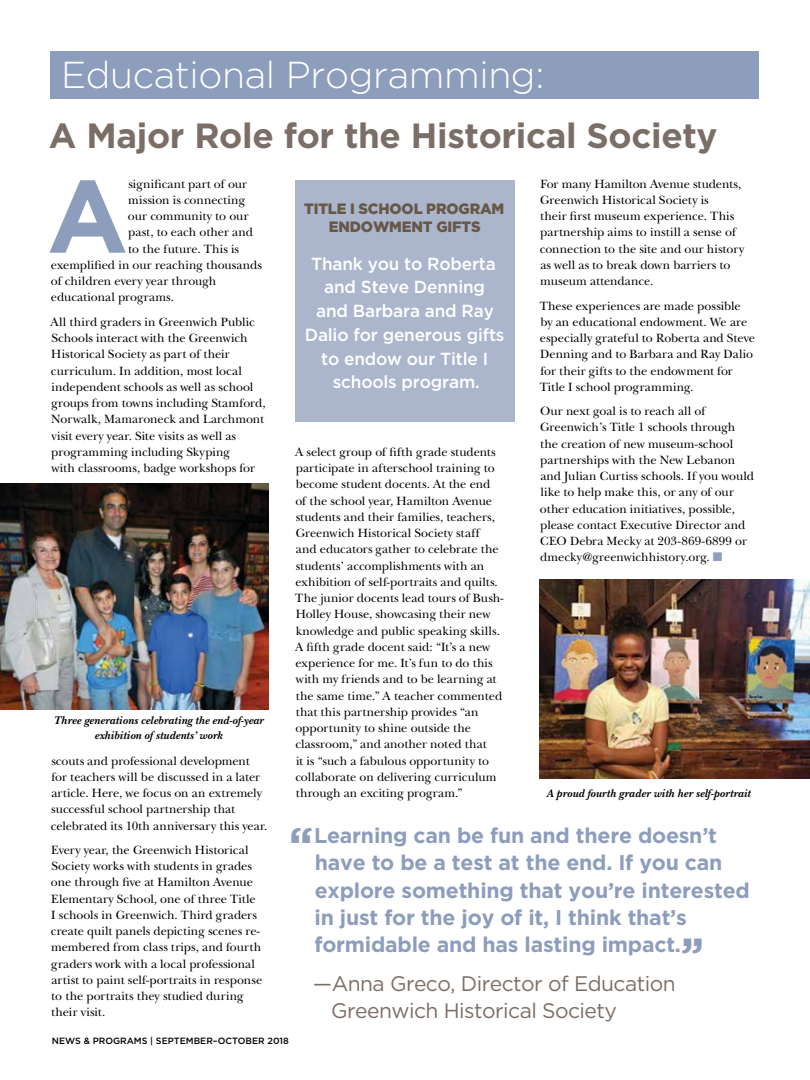
<style>
.page{position:relative;width:810px;height:1080px;background:#fff}
.page>*{position:absolute;margin:0;border:0;box-sizing:border-box;transform-origin:0 0}
.t1{font:700 102.75px "Gotham";color:#8d9dbc}
.t2{font:300 37.5px "Gotham";letter-spacing:-.01em;color:#fff}
.t3{font:700 35px "Gotham";letter-spacing:-.01em;color:#7b6e66}
.t4{font:700 21.25px/27.2px "Gotham";letter-spacing:-.01em;color:#8d9dbc}
.t5{font:21px/27.2px "Gotham";letter-spacing:-.025em;color:#7b6e66}
.t6{font:500 17.5px/23.8px "Gotham";letter-spacing:-.01em;color:#fff;text-align:center}
.t7{font:900 15px/18.8px "Gotham";letter-spacing:-.01em;color:#675747;text-align:center}
.t8{font:12.5px/16.2px "New Baskerville";color:#000}
.t9{font:italic 700 11.5px/15px "New Baskerville";letter-spacing:.01em;color:#000;text-align:center}
.t10{font:500 9px "Gotham";color:#000}
.s1{color:#8d9dbc}
.s2{font-size:47px}
.s3{font-size:46.25px}
</style>
<div class="page">
<div style="left:51px;top:51px;width:708px;height:48px;background:#8d9dbc"></div>
<div style="left:295px;top:180px;width:219px;height:242px;background:#abb6cd"></div>
<img style="left:539px;top:580px;width:271px;height:199px">
<img style="left:0;top:484px;width:269px;height:225px">
<h2 class="t2" style="left:61px;top:54px;width:485px">Educational Programming:</h2>
<h3 class="t3" style="left:49px;top:116px;width:670px">A Major Role for the Historical Society</h3>
<h1 class="t1" style="left:47px;top:157px;width:83px">A</h1>
<p class="t8" style="left:128px;top:175px;width:120px">significant part of our</p>
<p class="t8" style="left:128px;top:192px;width:118px">mission is connecting</p>
<p class="t8" style="left:128px;top:208px;width:122px">our community to our</p>
<p class="t8" style="left:128px;top:224px;width:126px">past, to each other and</p>
<p class="t8" style="left:128px;top:240px;width:112px">to the future. This is</p>
<p class="t8" style="left:51px;top:257px;width:213px">exemplified in our reaching thousands</p>
<p class="t8" style="left:51px;top:273px;width:167px">of children every year through</p>
<p class="t8" style="left:51px;top:289px;width:125px">educational programs.</p>
<p class="t8" style="left:51px;top:314px;width:217px">All third graders in Greenwich Public Schools interact with the Greenwich Historical Society as part of their curriculum. In addition, most local independent schools as well as school groups from towns including Stamford, Norwalk, Mamaroneck and Larchmont visit every year. Site visits as well as programming including Skyping<br>with classrooms, badge workshops for</p>
<p class="t9" style="left:54px;top:713px;width:211px">Three generations celebrating the end-of-year exhibition of students’ work</p>
<p class="t8" style="left:51px;top:752px;width:218px">scouts and professional development for teachers will be discussed in a later article. Here, we focus on an extremely successful school partnership that celebrated its 10th anniversary this year.</p>
<p class="t8" style="left:51px;top:842px;width:213px">Every year, the Greenwich Historical Society works with students in grades one through five at Hamilton Avenue Elementary School, one of three Title I schools in Greenwich. Third graders create quilt panels depicting scenes re&shy;membered from class trips, and fourth graders work with a local professional artist to paint self-portraits in response to the portraits they studied during their visit.</p>
<p class="t7" style="left:304px;top:199px;width:202px">TITLE I SCHOOL PROGRAM<br>ENDOWMENT GIFTS</p>
<h3 class="t6" style="left:305px;top:251px;width:201px">Thank you to Roberta and Steve Denning<br>and Barbara and Ray<br>Dalio for generous gifts to endow our Title I schools program.</h3>
<p class="t8" style="left:295px;top:444px;width:210px">A select group of fifth grade students participate in afterschool training to become student docents. At the end of the school year, Hamilton Avenue students and their families, teachers, Greenwich Historical Society staff<br>and educators gather to celebrate the students’ accomplishments with an exhibition of self-portraits and quilts.<br>The junior docents lead tours of Bush-Holley House, showcasing their new knowledge and public speaking skills.<br>A fifth grade docent said: “It’s a new experience for me. It’s fun to do this with my friends and to be learning at the same time.” A teacher commented that this partnership provides “an opportunity to shine outside the classroom,” and another noted that<br>it is “such a fabulous opportunity to collaborate on delivering curriculum through an exciting program.”</p>
<p class="t8" style="left:540px;top:175px;width:206px">For many Hamilton Avenue students, Greenwich Historical Society is<br>their first museum experience. This partnership aims to instill a sense of connection to the site and our history as well as to break down barriers to museum attendance.</p>
<p class="t8" style="left:540px;top:297px;width:217px">These experiences are made possible by an educational endowment. We are especially grateful to Roberta and Steve Denning and to Barbara and Ray Dalio for their gifts to the endowment for Title I school programming.</p>
<p class="t8" style="left:540px;top:403px;width:216px">Our next goal is to reach all of Greenwich’s Title 1 schools through the creation of new museum-school partnerships with the New Lebanon and Julian Curtiss schools. If you would like to help make this, or any of our other education initiatives, possible, please contact Executive Director and CEO Debra Mecky at 203-869-6899 or dmecky@greenwichhistory.org. <span class="s1">■</span></p>
<p class="t9" style="left:546px;top:786px;width:206px">A proud fourth grader with her self-portrait</p>
<h3 class="t4" style="left:314px;top:821px;width:437px;text-indent:-25px"><span class="s2">‘‘</span>Learning can be fun and there doesn’t have to be a test at the end. If you can explore something that you’re interested in just for the joy of it, I think that’s formidable and has lasting impact.<span class="s3">’’</span></h3>
<h3 class="t5" style="left:331px;top:969px;width:346px;text-indent:-18px">—Anna Greco, Director of Education<br>Greenwich Historical Society</h3>
<p class="t10" style="left:52px;top:1036px;width:239px">NEWS &amp; PROGRAMS | SEPTEMBER–OCTOBER 2018</p>
</div>
